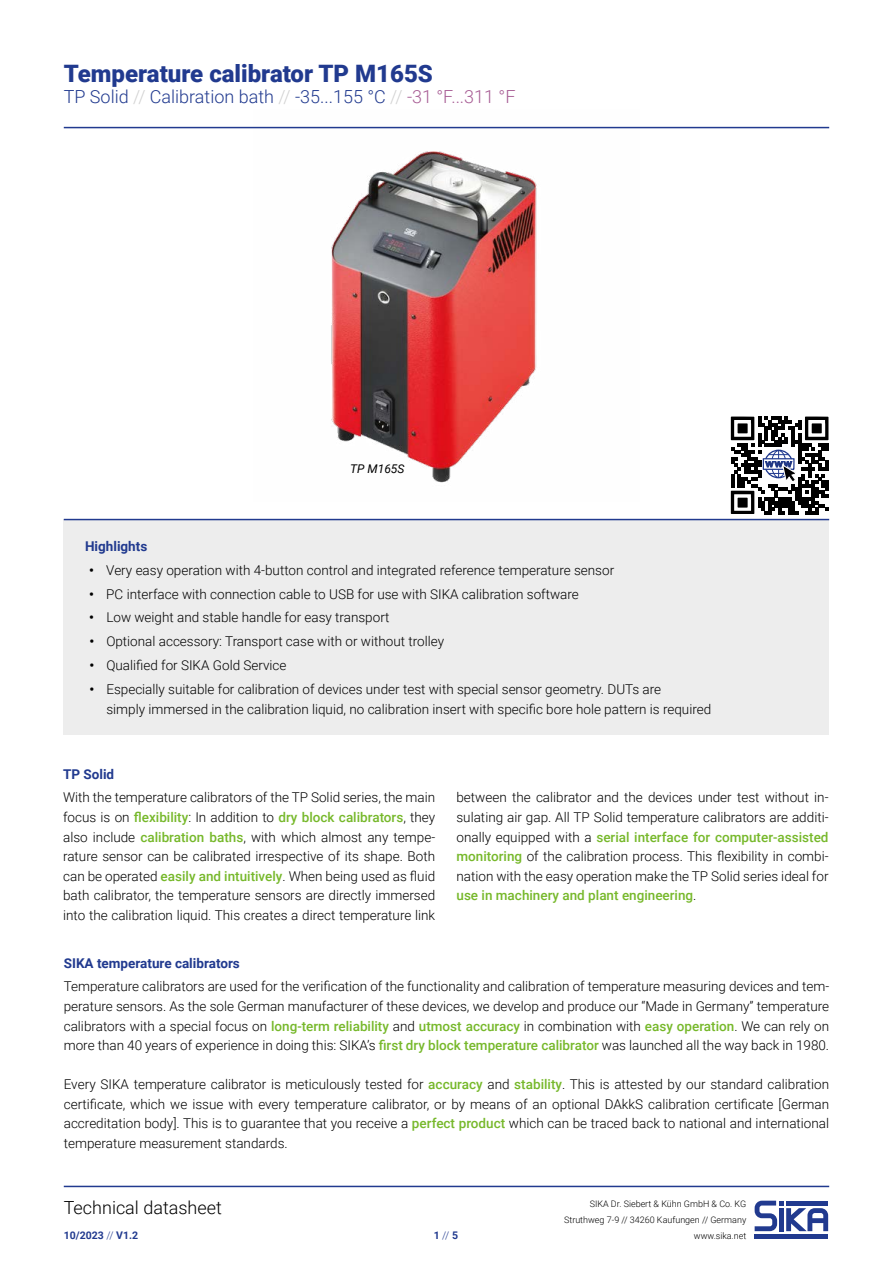
<style>
.page{position:relative;width:893px;height:1263px;background:#fff}
.page>*{position:absolute;margin:0;border:0;box-sizing:border-box;transform-origin:0 0}
.t1{font:900 24px "Roboto";color:#213a8f}
.t2{font:300 18px "Roboto";color:#213a8f}
.t3{font:300 18px "Roboto";color:#000}
.t4{font:300 13.5px/19.5px "Roboto";color:#000;text-align:justify}
.t5{font:700 13.5px "Roboto";color:#213a8f}
.t6{font:italic 12px "Roboto";color:#000}
.t7{font:700 10.5px "Roboto";color:#213a8f}
.t8{font:300 9px/15.8px "Roboto";color:#000;text-align:right}
.s1{color:#d0d0d0}
.s2{color:#a75c94}
.s3{font-weight:700}
.s4{font-weight:500;color:#76b82a}
.s5{font-weight:300}
</style>
<div class="page">
<hr style="left:64px;top:1186px;width:765px;height:1px;background:#213a8f">
<svg style="left:754px;top:1200px;width:75px;height:39px"></svg>
<img style="left:254px;top:126px;width:385px;height:357px">
<div style="left:64px;top:519px;width:765px;height:216px;background:#ededed"></div>
<hr style="left:64px;top:519px;width:765px;height:1px;background:#213a8f">
<hr style="left:64px;top:127px;width:765px;height:1px;background:#213a8f">
<svg style="left:731px;top:417px;width:98px;height:97px"></svg>
<h1 class="t1" style="left:64px;top:56px;width:371px">Temperature calibrator TP M165S</h1>
<h2 class="t2" style="left:64px;top:84px;width:453px">TP Solid <span class="s1">//</span> Calibration bath <span class="s1">//</span> -35...155 °C <span class="s1">//</span> <span class="s2">-31 °F...311 °F</span></h2>
<p class="t6" style="left:350px;top:460px;width:56px">TP M165S</p>
<p class="t5" style="left:85px;top:537px;width:64px">Highlights</p>
<p class="t4" style="left:89px;top:560px;width:526px"><span class="s3">•</span> Very easy operation with 4-button control and integrated reference temperature sensor</p>
<p class="t4" style="left:89px;top:583px;width:491px"><span class="s3">•</span> PC interface with connection cable to USB for use with SIKA calibration software</p>
<p class="t4" style="left:89px;top:607px;width:302px"><span class="s3">•</span> Low weight and stable handle for easy transport</p>
<p class="t4" style="left:89px;top:631px;width:356px"><span class="s3">•</span> Optional accessory: Transport case with or without trolley</p>
<p class="t4" style="left:89px;top:655px;width:199px"><span class="s3">•</span> Qualified for SIKA Gold Service</p>
<p class="t4" style="left:106px;top:679px;width:606px;text-indent:-17px"><span class="s3">•</span> Especially suitable for calibration of devices under test with special sensor geometry. DUTs are<br>simply immersed in the calibration liquid, no calibration insert with specific bore hole pattern is required</p>
<p class="t5" style="left:63px;top:764px;width:53px">TP Solid</p>
<p class="t4" style="left:63px;top:787px;width:374px">With the temperature calibrators of the TP Solid series, the main focus is on <span class="s4">flexibility</span>: In addition to <span class="s4">dry block calibrators</span>, they also include <span class="s4">calibration baths</span>, with which almost any tempe&shy;rature sensor can be calibrated irrespective of its shape. Both can be operated <span class="s4">easily and intuitively</span>. When being used as fluid bath calibrator, the temperature sensors are directly immersed into the calibration liquid. This creates a direct temperature link</p>
<p class="t4" style="left:456px;top:787px;width:374px">between the calibrator and the devices under test without in&shy;sulating air gap. All TP Solid temperature calibrators are additi&shy;onally equipped with a <span class="s4">serial interface for computer-assisted monitoring</span> of the calibration process. This flexibility in combi&shy;nation with the easy operation make the TP Solid series ideal for <span class="s4">use in machinery and plant engineering</span>.</p>
<p class="t5" style="left:64px;top:953px;width:178px">SIKA temperature calibrators</p>
<p class="t4" style="left:64px;top:976px;width:767px">Temperature calibrators are used for the verification of the functionality and calibration of temperature measuring devices and tem&shy;perature sensors. As the sole German manufacturer of these devices, we develop and produce our “Made in Germany” temperature calibrators with a special focus on <span class="s4">long-term reliability</span> and <span class="s4">utmost accuracy</span> in combination with <span class="s4">easy operation</span>. We can rely on more than 40 years of experience in doing this: SIKA’s <span class="s4">first dry block temperature calibrator</span> was launched all the way back in 1980.</p>
<p class="t4" style="left:64px;top:1074px;width:767px">Every SIKA temperature calibrator is meticulously tested for <span class="s4">accuracy</span> and <span class="s4">stability</span>. This is attested by our standard calibration certificate, which we issue with every temperature calibrator, or by means of an optional DAkkS calibration certificate [German accreditation body]. This is to guarantee that you receive a <span class="s4">perfect product</span> which can be traced back to national and international temperature measurement standards.</p>
<h2 class="t3" style="left:64px;top:1195px;width:160px">Technical datasheet</h2>
<p class="t7" style="left:64px;top:1228px;width:76px">10/2023 <span class="s5">//</span> V1.2</p>
<p class="t7" style="left:434px;top:1228px;width:26px">1 <span class="s5">//</span> 5</p>
<p class="t8" style="left:564px;top:1196px;width:184px">SIKA Dr. Siebert &amp; Kühn GmbH &amp; Co. KG<br>Struthweg 7-9 // 34260 Kaufungen // Germany www.sika.net</p>
</div>
